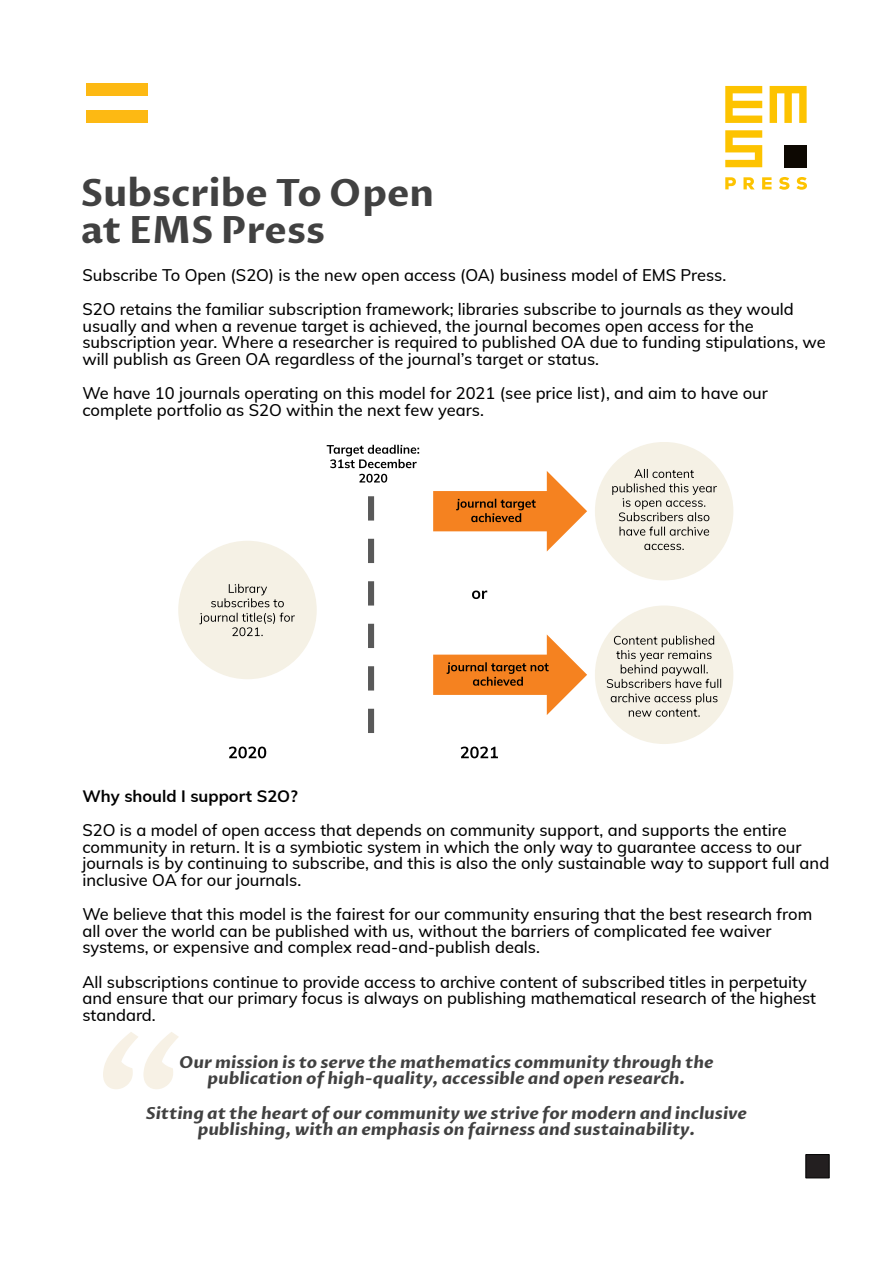
<style>
.page{position:relative;width:893px;height:1263px;background:#fff}
.page>*{position:absolute;margin:0;border:0;box-sizing:border-box;transform-origin:0 0}
.t1{font:italic 700 144px "Proza Libre";color:#f7f1e5}
.t2{font:700 37.5px/37.5px "Proza Libre";color:#414141}
.t3{font:500 16.5px/16.5px "Mulish";color:#000}
.t4{font:italic 700 16.5px/16.5px "Proza Libre";color:#414141;text-align:center}
.t5{font:700 16.5px "Mulish";color:#000}
</style>
<div class="page">
<div style="left:86px;top:83px;width:62px;height:12px;background:#fdb913"></div>
<div style="left:86px;top:110px;width:62px;height:13px;background:#fdb913"></div>
<div style="left:806px;top:1154px;width:23px;height:24px;background:#231f20;border:1px solid #000"></div>
<svg style="left:725px;top:177px;width:82px;height:13px"></svg>
<svg style="left:725px;top:86px;width:82px;height:81px"></svg>
<svg style="left:178px;top:541px;width:139px;height:138px"></svg>
<svg style="left:327px;top:445px;width:92px;height:23px"></svg>
<svg style="left:359px;top:474px;width:28px;height:9px"></svg>
<svg style="left:433px;top:634px;width:154px;height:81px"></svg>
<svg style="left:595px;top:442px;width:138px;height:138px"></svg>
<svg style="left:595px;top:605px;width:138px;height:139px"></svg>
<svg style="left:433px;top:471px;width:154px;height:80px"></svg>
<svg style="left:368px;top:496px;width:6px;height:237px"></svg>
<svg style="left:229px;top:746px;width:37px;height:12px"></svg>
<svg style="left:461px;top:746px;width:37px;height:12px"></svg>
<svg style="left:472px;top:590px;width:15px;height:9px"></svg>
<h2 class="t2" style="left:81px;top:175px;width:355px">Subscribe To Open at EMS Press</h2>
<p class="t3" style="left:82px;top:257px;width:713px;line-height:34.5px">Subscribe To Open (S2O) is the new open access (OA) business model of EMS Press.<br>S2O retains the familiar subscription framework; libraries subscribe to journals as they would</p>
<p class="t3" style="left:82px;top:317px;width:745px">usually and when a revenue target is achieved, the journal becomes open access for the subscription year. Where a researcher is required to published OA due to funding stipulations, we will publish as Green OA regardless of the journal’s target or status.</p>
<p class="t3" style="left:82px;top:385px;width:687px">We have 10 journals operating on this model for 2021 (see price list), and aim to have our complete portfolio as S2O within the next few years.</p>
<p class="t5" style="left:82px;top:785px;width:217px">Why should I support S2O?</p>
<p class="t3" style="left:82px;top:822px;width:748px">S2O is a model of open access that depends on community support, and supports the entire community in return. It is a symbiotic system in which the only way to guarantee access to our journals is by continuing to subscribe, and this is also the only sustainable way to support full and inclusive OA for our journals.</p>
<p class="t3" style="left:82px;top:906px;width:731px">We believe that this model is the fairest for our community ensuring that the best research from all over the world can be published with us, without the barriers of complicated fee waiver systems, or expensive and complex read-and-publish deals.</p>
<p class="t3" style="left:82px;top:973px;width:735px">All subscriptions continue to provide access to archive content of subscribed titles in perpetuity and ensure that our primary focus is always on publishing mathematical research of the highest standard.</p>
<p class="t4" style="left:179px;top:1054px;width:536px">Our mission is to serve the mathematics community through the publication of high-quality, accessible and open research.</p>
<p class="t4" style="left:146px;top:1105px;width:603px">Sitting at the heart of our community we strive for modern and inclusive publishing, with an emphasis on fairness and sustainability.</p>
<h1 class="t1" style="left:90px;top:1004px;width:91px">“</h1>
</div>
